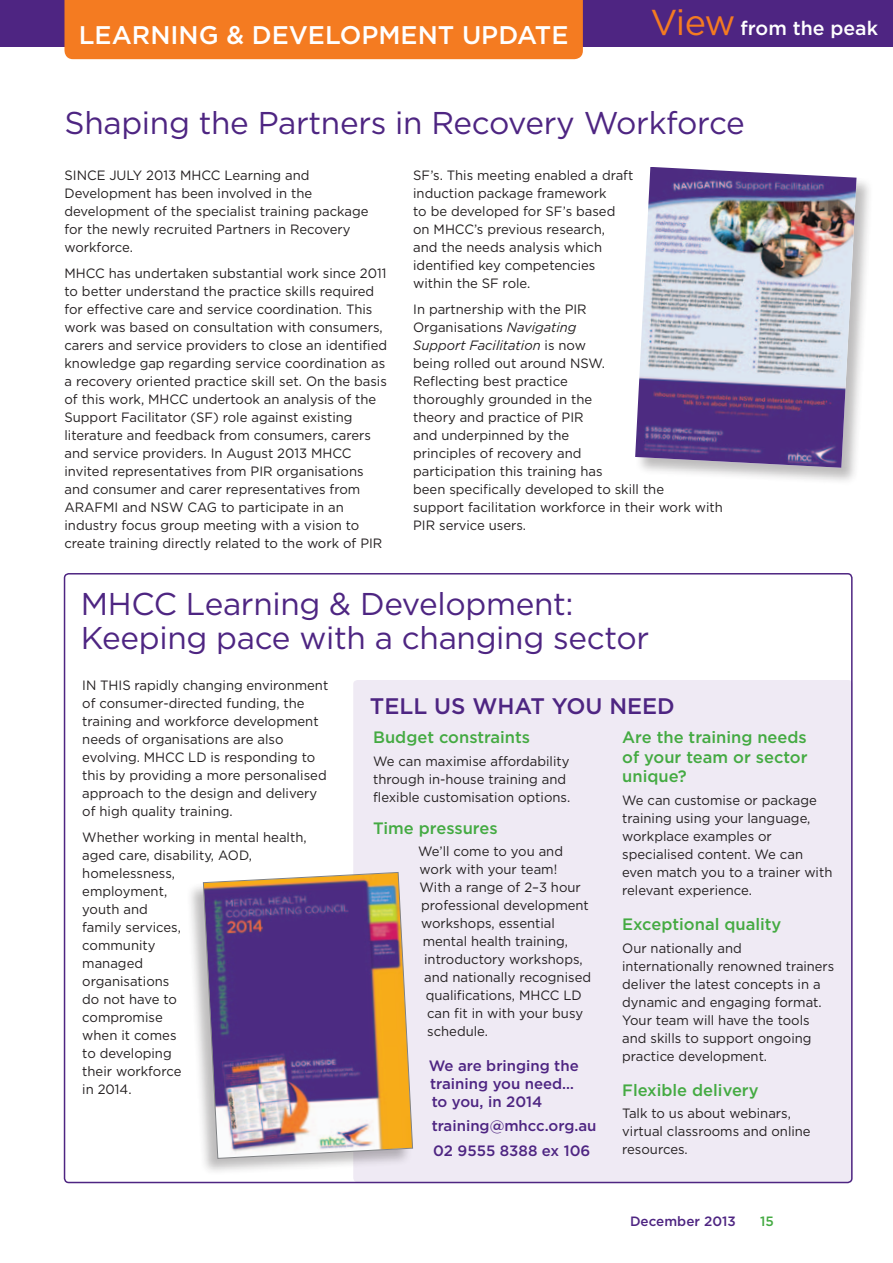
<style>
.page{position:relative;width:893px;height:1263px;background:#fff}
.page>*{position:absolute;margin:0;border:0;box-sizing:border-box;transform-origin:0 0}
.Subheads{font:36px "Gotham";color:#f47b21}
.Heading_1{font:31.5px/34.5px "Gotham";letter-spacing:-.01em;color:#4e2582}
.Heading_1-2{font:500 25.5px "Gotham";color:#fff}
.Caps_heading{font:500 22.5px "Gotham";color:#4e2582}
.Subheads-2{font:500 19.5px "Gotham";color:#fff}
.Heading_3{font:500 16.5px/19.5px "Gotham";color:#44aa42;text-align:justify}
.Heading_3-2{font:500 15px/18px "Gotham";color:#4e2582}
.Body_copy{font:13.5px/18px "Gotham";color:#231f20}
.t1{font:500 13.5px "Gotham";color:#4e2582}
.t2{font:500 13.5px "Gotham";color:#44aa42}
.s1{font-style:italic}
</style>
<div class="page">
<div style="left:353px;top:680px;width:500px;height:502px;background:#efeaf4;border-radius:4px"></div>
<svg style="left:0;top:0;width:893px;height:59px;background:#bd6954"></svg>
<div style="left:635px;top:166px;width:239px;height:319px;background:#231f20;opacity:.3"></div>
<img style="left:635px;top:167px;width:221px;height:301px">
<div style="left:186px;top:872px;width:227px;height:304px;background:#231f20;opacity:.3"></div>
<img style="left:203px;top:872px;width:210px;height:287px">
<p class="Heading_1-2" style="left:79px;top:21px;width:491px">LEARNING &amp; DEVELOPMENT UPDATE</p>
<p class="Subheads" style="left:650px;top:2px;width:86px">View</p>
<p class="Subheads-2" style="left:740px;top:17px;width:139px">from the peak</p>
<p class="Heading_1" style="left:64px;top:105px;width:682px">Shaping the Partners in Recovery Workforce</p>
<p class="Body_copy" style="left:64px;top:166px;width:306px">SINCE JULY 2013 MHCC Learning and Development has been involved in the development of the specialist training package for the newly recruited Partners in Recovery workforce.</p>
<p class="Body_copy" style="left:64px;top:264px;width:324px">MHCC has undertaken substantial work since 2011 to better understand the practice skills required for effective care and service coordination. This work was based on consultation with consumers, carers and service providers to close an identified knowledge gap regarding service coordination as a recovery oriented practice skill set. On the basis of this work, MHCC undertook an analysis of the Support Facilitator (SF) role against existing literature and feedback from consumers, carers and service providers. In August 2013 MHCC invited representatives from PIR organisations and consumer and carer representatives from ARAFMI and NSW CAG to participate in an industry focus group meeting with a vision to create training directly related to the work of PIR</p>
<p class="Body_copy" style="left:413px;top:166px;width:222px">SF’s. This meeting enabled a draft induction package framework<br>to be developed for SF’s based on MHCC’s previous research,<br>and the needs analysis which identified key competencies within the SF role.</p>
<p class="Body_copy" style="left:413px;top:300px;width:311px">In partnership with the PIR<br>Organisations <span class="s1">Navigating<br>Support Facilitation</span> is now<br>being rolled out around NSW.<br>Reflecting best practice<br>thoroughly grounded in the<br>theory and practice of PIR<br>and underpinned by the<br>principles of recovery and<br>participation this training has<br>been specifically developed to skill the<br>support facilitation workforce in their work with<br>PIR service users.</p>
<p class="Heading_1" style="left:81px;top:586px;width:570px">MHCC Learning &amp; Development:<br>Keeping pace with a changing sector</p>
<p class="Body_copy" style="left:82px;top:676px;width:248px">IN THIS rapidly changing environment of consumer-directed funding, the training and workforce development needs of organisations are also evolving. MHCC LD is responding to this by providing a more personalised approach to the design and delivery of high quality training.</p>
<p class="Body_copy" style="left:82px;top:828px;width:226px">Whether working in mental health, aged care, disability, AOD, homelessness,<br>employment,<br>youth and<br>family services,<br>community<br>managed<br>organisations<br>do not have to<br>compromise<br>when it comes<br>to developing<br>their workforce<br>in 2014.</p>
<p class="Caps_heading" style="left:370px;top:693px;width:306px">TELL US WHAT YOU NEED</p>
<p class="Heading_3" style="left:373px;top:727px;width:159px">Budget constraints</p>
<p class="Body_copy" style="left:373px;top:752px;width:199px">We can maximise affordability through in-house training and flexible customisation options.</p>
<p class="Heading_3" style="left:373px;top:818px;width:126px">Time pressures</p>
<p class="Body_copy" style="left:418px;top:842px;width:146px">We’ll come to you and</p>
<p class="Body_copy" style="left:420px;top:860px;width:139px">work with your team!</p>
<p class="Body_copy" style="left:420px;top:878px;width:163px">With a range of 2–3 hour</p>
<p class="Body_copy" style="left:421px;top:896px;width:169px">professional development</p>
<p class="Body_copy" style="left:421px;top:914px;width:135px">workshops, essential</p>
<p class="Body_copy" style="left:423px;top:932px;width:147px">mental health training,</p>
<p class="Body_copy" style="left:424px;top:950px;width:160px">introductory workshops,</p>
<p class="Body_copy" style="left:424px;top:968px;width:168px">and nationally recognised</p>
<p class="Body_copy" style="left:426px;top:986px;width:158px">qualifications, MHCC LD</p>
<p class="Body_copy" style="left:427px;top:1004px;width:157px">can fit in with your busy</p>
<p class="Body_copy" style="left:427px;top:1022px;width:62px">schedule.</p>
<p class="Heading_3" style="left:622px;top:727px;width:187px">Are the training needs of your team or sector unique?</p>
<p class="Body_copy" style="left:622px;top:791px;width:212px">We can customise or package training using your language, workplace examples or specialised content. We can even match you to a trainer with relevant experience.</p>
<p class="Heading_3" style="left:622px;top:914px;width:161px">Exceptional quality</p>
<p class="Body_copy" style="left:622px;top:938px;width:214px">Our nationally and internationally renowned trainers deliver the latest concepts in a dynamic and engaging format.<br>Your team will have the tools and skills to support ongoing practice development.</p>
<p class="Heading_3" style="left:622px;top:1080px;width:138px">Flexible delivery</p>
<p class="Body_copy" style="left:622px;top:1104px;width:190px">Talk to us about webinars, virtual classrooms and online resources.</p>
<p class="Heading_3-2" style="left:429px;top:1056px;width:152px">We are bringing the training you need… to you, in 2014</p>
<p class="Heading_3-2" style="left:432px;top:1116px;width:166px">training@mhcc.org.au</p>
<p class="Heading_3-2" style="left:433px;top:1141px;width:159px">02 9555 8388 ex 106</p>
<p class="t1" style="left:630px;top:1213px;width:107px">December 2013</p>
<p class="t2" style="left:760px;top:1213px;width:15px">15</p>
</div>
